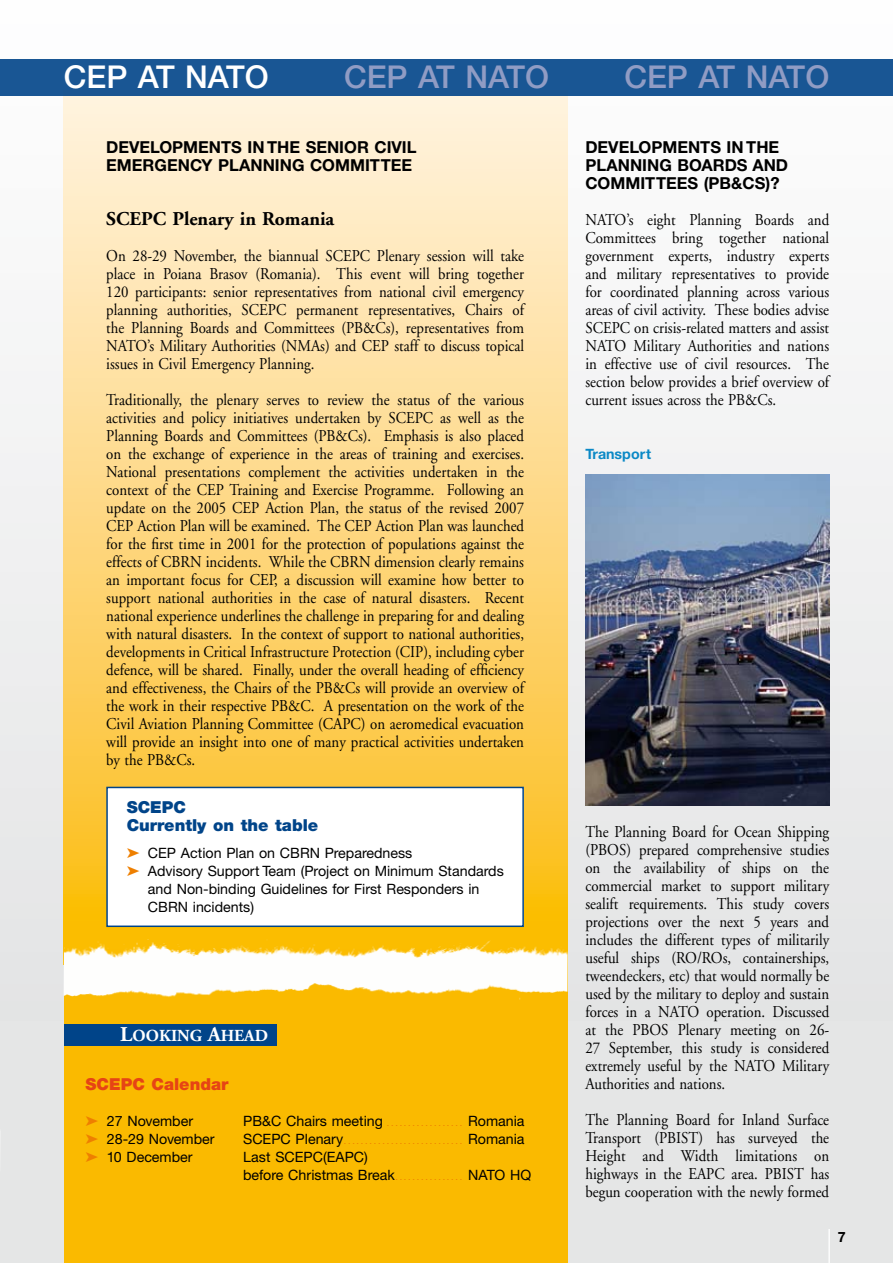
<style>
.page{position:relative;width:893px;height:1263px;background:#fff}
.page>*{position:absolute;margin:0;border:0;box-sizing:border-box;transform-origin:0 0}
.t1{font:500 31.5px "Helvetica Neue";color:#909cc4}
.t2{font:500 31.5px "Helvetica Neue";color:#fff}
.t3{font:700 19.5px "Adobe Garamond";color:#000}
.t4{font:700 16.8px "Adobe Garamond";color:#fff}
.t5{font:16.5px/18px "Adobe Garamond";color:#000;text-align:justify;scale:.9 1}
.t6{font:700 16.5px/18px "Helvetica Neue CE";color:#000}
.t7{font:900 16.5px/18px "Helvetica Neue";color:#004489}
.t8{font:900 16.5px "Helvetica Neue";color:#e64415}
.t9{font:14.25px/18px "Helvetica Neue CE";color:#000}
.t10{font:700 14.25px "Helvetica Neue CE";color:#0b89c6}
.t11{font:9px "Helvetica Neue CE";color:#ee7f00}
.s1{color:#ee7f00}
.s2{font-size:21px}
.s3{font-size:9px;color:#ee7f00}
.s4{font-size:14.25px;color:#000}
</style>
<div class="page">
<div style="left:0;top:1020px;width:893px;height:243px;background:#e5e6e6"></div>
<div style="left:0;top:0;width:893px;height:1020px;background:linear-gradient(to bottom,#fefeff,#e3e4e5)"></div>
<div style="left:64px;top:963px;width:504px;height:300px;background:#faba00"></div>
<div style="left:64px;top:90px;width:504px;height:874px;background:linear-gradient(to bottom,#fff4ea,#fbba0d)"></div>
<img style="left:64px;top:936px;width:504px;height:64px">
<img style="left:0;top:1111px;width:1px;height:75px">
<div style="left:64px;top:1024px;width:213px;height:21px;background:#004489"></div>
<div style="left:0;top:60px;width:893px;height:36px;background:#195694"></div>
<div style="left:107px;top:787px;width:416px;height:139px;background:#fff"></div>
<div style="left:106px;top:787px;width:418px;height:140px;border:2px solid #004489"></div>
<hr style="left:828px;top:1229px;width:2px;height:34px;background:#fff">
<img style="left:585px;top:474px;width:244px;height:332px">
<svg style="left:838px;top:1232px;width:7px;height:10px"></svg>
<h1 class="t2" style="left:64px;top:58px;width:206px">CEP AT NATO</h1>
<h1 class="t1" style="left:344px;top:58px;width:206px">CEP AT NATO</h1>
<h1 class="t1" style="left:624px;top:58px;width:206px">CEP AT NATO</h1>
<p class="t6" style="left:106px;top:138px;width:289px;text-indent:141px">IN TH E SENIOR CIVIL<br>EM ERGENCY PLANN</p>
<p class="t6" style="left:106px;top:138px;width:115px">DEVELOPMENTS</p>
<p class="t6" style="left:275px;top:156px;width:63px">ING COMM</p>
<p class="t6" style="left:365px;top:156px;width:49px">ITTEE</p>
<p class="t3" style="left:106px;top:208px;width:229px">SCEPC Plenary in Romania</p>
<p class="t5" style="left:106px;top:247px;width:466px">On 28-29 November, the biannual SCEPC Plenary session will take place in Poiana Brasov (Romania). This event will bring together 120 participants: senior representatives from national civil emergency planning authorities, SCEPC permanent representatives, Chairs of the Planning Boards and Committees (PB&amp;Cs), representatives from NATO’s Military Authorities (NMAs) and CEP staff to discuss topical issues in Civil Emergency Planning.</p>
<p class="t5" style="left:106px;top:391px;width:466px">Traditionally, the plenary serves to review the status of the various activities and policy initiatives undertaken by SCEPC as well as the Planning Boards and Committees (PB&amp;Cs). Emphasis is also placed on the exchange of experience in the areas of training and exercises.<br>National presentations complement the activities undertaken in the context of the CEP Training and Exercise Programme. Following an update on the 2005 CEP Action Plan, the status of the revised 2007<br>CEP Action Plan will be examined. The CEP Action Plan was launched for the first time in 2001 for the protection of populations against the effects of CBRN incidents. While the CBRN dimension clearly remains an important focus for CEP, a discussion will examine how better to support national authorities in the case of natural disasters. Recent national experience underlines the challenge in preparing for and dealing with natural disasters. In the context of support to national authorities, developments in Critical Infrastructure Protection (CIP), including cyber defence, will be shared. Finally, under the overall heading of efficiency and effectiveness, the Chairs of the PB&amp;Cs will provide an overview of the work in their respective PB&amp;C. A presentation on the work of the Civil Aviation Planning Committee (CAPC) on aeromedical evacuation will provide an insight into one of many practical activities undertaken by the PB&amp;Cs.</p>
<p class="t7" style="left:127px;top:798px;width:193px">SCEPC<br>Currently on the table</p>
<p class="t9" style="left:127px;top:844px;width:287px"><span class="s1">➤</span> CEP Action Plan on CBRN Preparedness</p>
<p class="t9" style="left:127px;top:862px;width:379px"><span class="s1">➤</span> Advisory Support Team (Project on Minimum Standards</p>
<p class="t9" style="left:148px;top:880px;width:333px">and Non-binding Guidelines for First Responders in</p>
<p class="t9" style="left:148px;top:898px;width:108px">CBRN incidents)</p>
<p class="t4" style="left:120px;top:1027px;width:149px"><span class="s2">L</span>ooking <span class="s2">A</span>head</p>
<p class="t8" style="left:86px;top:1074px;width:144px">SCEPC Calendar</p>
<p class="t9" style="left:86px;top:1112px;width:109px"><span class="s1">➤</span> 27 November</p>
<p class="t9" style="left:243px;top:1112px;width:283px">PB&amp;C Chairs meeting <span class="s3">. . . . . . . . . . . . . . . . . .</span> Romania</p>
<p class="t9" style="left:86px;top:1130px;width:130px"><span class="s1">➤</span> 28-29 November</p>
<p class="t11" style="left:243px;top:1136px;width:283px"><span class="s4">SCEPC Plenary</span>............................ <span class="s4">Romania</span></p>
<p class="t9" style="left:86px;top:1148px;width:109px"><span class="s1">➤</span> 10 December</p>
<p class="t9" style="left:243px;top:1148px;width:290px">Last SCEPC(EAPC)<br>before Christmas Break<span class="s3">. . . . . . . . . . . . . . . .</span> NATO HQ</p>
<p class="t6" style="left:585px;top:138px;width:115px">DEVELOPMENTS</p>
<p class="t6" style="left:727px;top:138px;width:54px">INTHE</p>
<p class="t6" style="left:585px;top:156px;width:34px">P LANN</p>
<p class="t6" style="left:642px;top:156px;width:123px">ING BOARDS AND</p>
<p class="t6" style="left:585px;top:174px;width:27px">COMM</p>
<p class="t6" style="left:640px;top:174px;width:141px">ITTEES (PB&amp;CS)?</p>
<p class="t5" style="left:585px;top:211px;width:272px">NATO’s eight Planning Boards and Committees bring together national government experts, industry experts and military representatives to provide for coordinated planning across various areas of civil activity. These bodies advise SCEPC on crisis-related matters and assist NATO Military Authorities and nations in effective use of civil resources. The section below provides a brief overview of current issues across the PB&amp;Cs.</p>
<p class="t10" style="left:585px;top:445px;width:67px">TRANSPORT</p>
<p class="t5" style="left:585px;top:823px;width:272px">The Planning Board for Ocean Shipping (PBOS) prepared comprehensive studies on the availability of ships on the commercial market to support military sealift requirements. This study covers projections over the next 5 years and includes the different types of militarily useful ships (RO/ROs, containerships, tweendeckers, etc) that would normally be used by the military to deploy and sustain forces in a NATO operation. Discussed at the PBOS Plenary meeting on 26- 27 September, this study is considered extremely useful by the NATO Military Authorities and nations.</p>
<p class="t5" style="left:585px;top:1111px;width:272px">The Planning Board for Inland Surface Transport (PBIST) has surveyed the Height and Width limitations on highways in the EAPC area. PBIST has begun cooperation with the newly formed</p>
</div>
